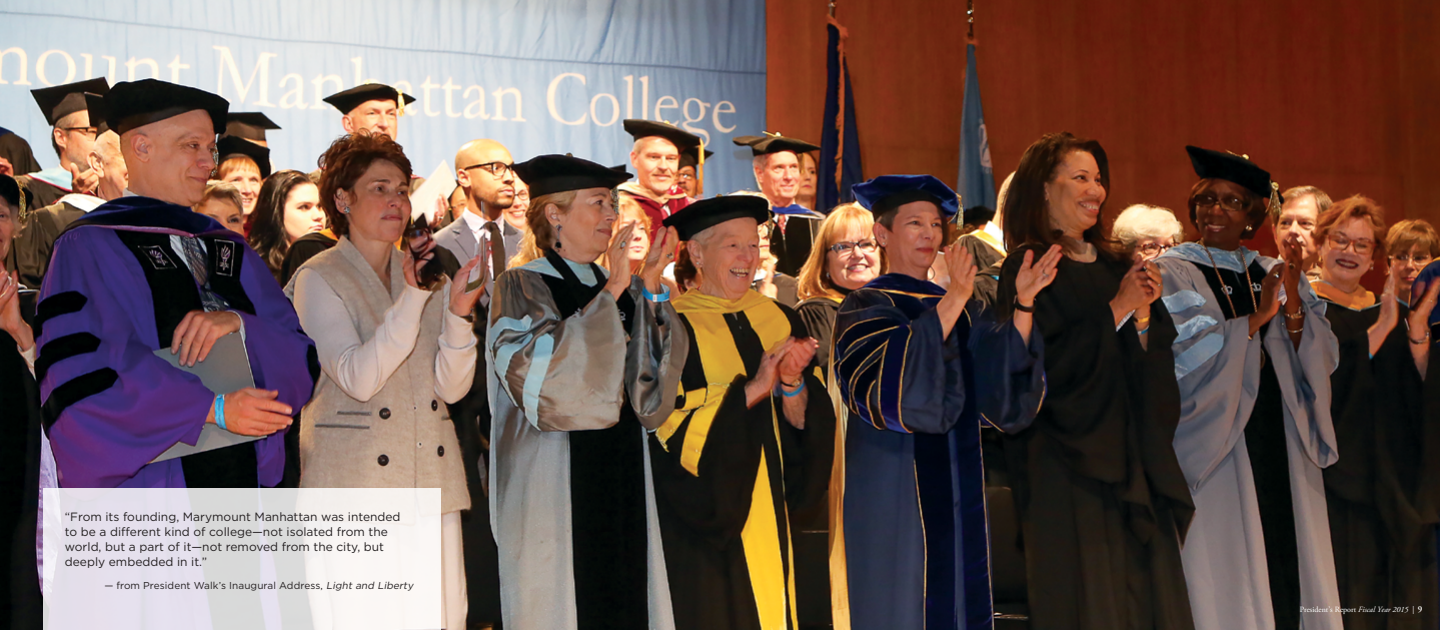
<style>
.page{position:relative;width:1440px;height:630px;background:#fff}
.page>*{position:absolute;margin:0;border:0;box-sizing:border-box;transform-origin:0 0}
.t1{font:12px/15px "Gotham";color:#231f20}
.t2{font:10px "Gotham";letter-spacing:.01em;color:#231f20}
.t3{font:8px "Adobe Garamond Pro";color:#fff}
.s1{font-style:italic}
.s2{font-weight:600;font-size:9px}
</style>
<div class="page">
<img style="left:0;top:0;width:1440px;height:630px">
<svg style="left:43px;top:488px;width:397px;height:142px"></svg>
<p class="t1" style="left:65px;top:509px;width:337px">“From its founding, Marymount Manhattan was intended to be a different kind of college—not isolated from the world, but a part of it—not removed from the city, but deeply embedded in it.”</p>
<p class="t2" style="left:105px;top:579px;width:312px">— from President Walk’s Inaugural Address, <span class="s1">Light and Liberty</span></p>
<p class="t3" style="left:1300px;top:604px;width:124px">President’s Report <span class="s1">Fiscal Year 2015</span> | <span class="s2">9</span></p>
</div>
